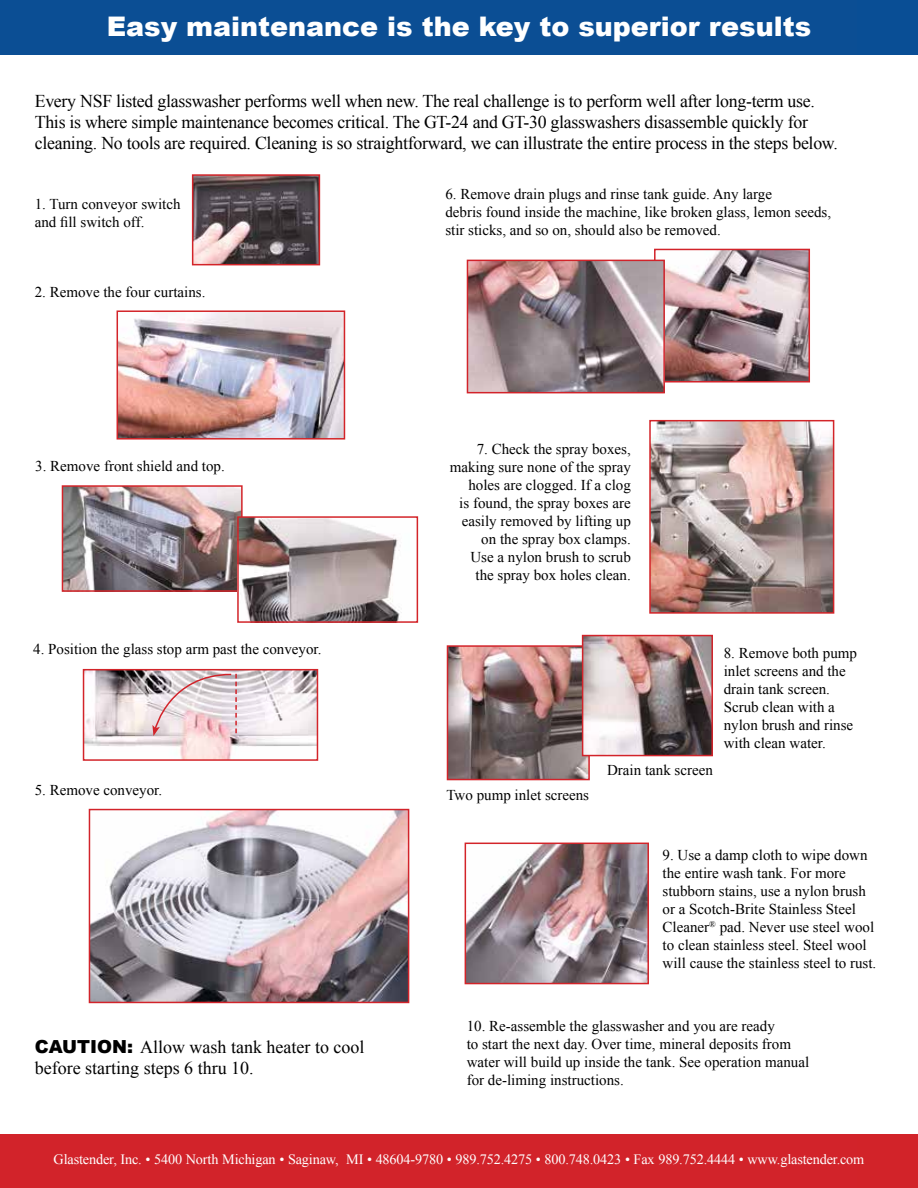
<style>
.page{position:relative;width:918px;height:1188px;background:#fff}
.page>*{position:absolute;margin:0;border:0;box-sizing:border-box;transform-origin:0 0}
.t1{font:900 27px "Arial";color:#fff}
.t2{font:18px/21px "Times New Roman";letter-spacing:-.015em;color:#000}
.t3{font:15px/18px "Times New Roman";color:#000}
.t4{font:14.25px "Times New Roman";letter-spacing:-.01em;color:#fff}
.s1{font-family:"Arial";font-weight:900}
</style>
<div class="page">
<div style="left:0;top:1135px;width:918px;height:53px;background:#d2232a"></div>
<div style="left:0;top:0;width:918px;height:55px;background:#0b4e94"></div>
<img style="left:120px;top:313px;width:222px;height:124px">
<div style="left:117px;top:310px;width:228px;height:130px;border:2px solid #d32429"></div>
<img style="left:86px;top:672px;width:229px;height:86px">
<div style="left:83px;top:669px;width:235px;height:92px;border:2px solid #d32429"></div>
<img style="left:652px;top:423px;width:179px;height:188px">
<div style="left:649px;top:420px;width:185px;height:194px;border:2px solid #d32429"></div>
<img style="left:92px;top:812px;width:314px;height:188px">
<div style="left:89px;top:809px;width:320px;height:194px;border:2px solid #d2232a"></div>
<img style="left:65px;top:488px;width:175px;height:101px">
<div style="left:62px;top:485px;width:181px;height:107px;border:2px solid #d32429"></div>
<img style="left:450px;top:648px;width:137px;height:129px">
<div style="left:447px;top:645px;width:143px;height:135px;border:2px solid #d2232a"></div>
<img style="left:195px;top:177px;width:122px;height:85px">
<div style="left:192px;top:174px;width:128px;height:91px;border:2px solid #d32429"></div>
<img style="left:657px;top:252px;width:150px;height:128px">
<div style="left:654px;top:249px;width:156px;height:134px;border:2px solid #d2232a"></div>
<img style="left:470px;top:263px;width:192px;height:127px">
<div style="left:467px;top:260px;width:198px;height:133px;border:2px solid #d2232a"></div>
<img style="left:585px;top:638px;width:125px;height:115px">
<div style="left:582px;top:635px;width:131px;height:121px;border:2px solid #d2232a"></div>
<img style="left:468px;top:846px;width:178px;height:135px">
<div style="left:465px;top:843px;width:184px;height:141px;border:2px solid #d32429"></div>
<img style="left:240px;top:519px;width:162px;height:101px">
<div style="left:237px;top:516px;width:181px;height:107px;border:2px solid #d32429"></div>
<svg style="left:152px;top:673px;width:85px;height:63px;background:#dec9cd"></svg>
<h1 class="t1" style="left:107px;top:7px;width:706px">Easy maintenance is the key to superior results</h1>
<p class="t2" style="left:35px;top:90px;width:805px">Every NSF listed glasswasher performs well when new. The real challenge is to perform well after long-term use.<br>This is where simple maintenance becomes critical. The GT-24 and GT-30 glasswashers disassemble quickly for cleaning. No tools are required. Cleaning is so straightforward, we can illustrate the entire process in the steps below.</p>
<p class="t3" style="left:35px;top:195px;width:147px">1. Turn conveyor switch and fill switch off.</p>
<p class="t3" style="left:445px;top:185px;width:387px">6. Remove drain plugs and rinse tank guide. Any large<br>debris found inside the machine, like broken glass, lemon seeds, stir sticks, and so on, should also be removed.</p>
<p class="t3" style="left:35px;top:283px;width:172px">2. Remove the four curtains.</p>
<p class="t3" style="left:35px;top:457px;width:191px">3. Remove front shield and top.</p>
<p class="t3" style="left:33px;top:640px;width:290px">4. Position the glass stop arm past the conveyor.</p>
<p class="t3" style="left:35px;top:781px;width:129px">5. Remove conveyor.</p>
<p class="t2" style="left:35px;top:1037px;width:331px"><span class="s1">CAUTION:</span> Allow wash tank heater to cool before starting steps 6 thru 10.</p>
<p class="t3" style="left:450px;top:440px;width:183px;text-align:right">7. Check the spray boxes, making sure none of the spray holes are clogged. If a clog<br>is found, the spray boxes are easily removed by lifting up on the spray box clamps.<br>Use a nylon brush to scrub the spray box holes clean.</p>
<p class="t3" style="left:446px;top:786px;width:144px">Two pump inlet screens</p>
<p class="t3" style="left:607px;top:761px;width:107px">Drain tank screen</p>
<p class="t3" style="left:724px;top:644px;width:135px">8. Remove both pump inlet screens and the drain tank screen.<br>Scrub clean with a nylon brush and rinse with clean water.</p>
<p class="t3" style="left:663px;top:846px;width:215px">9. Use a damp cloth to wipe down the entire wash tank. For more stubborn stains, use a nylon brush or a Scotch-Brite Stainless Steel Cleaner<sup>®</sup> pad. Never use steel wool to clean stainless steel. Steel wool will cause the stainless steel to rust.</p>
<p class="t3" style="left:467px;top:1017px;width:344px">10. Re-assemble the glasswasher and you are ready<br>to start the next day. Over time, mineral deposits from water will build up inside the tank. See operation manual for de-liming instructions.</p>
<p class="t4" style="left:54px;top:1150px;width:812px">Glastender, Inc. • 5400 North Michigan • Saginaw, MI • 48604-9780 • 989.752.4275 • 800.748.0423 • Fax 989.752.4444 • www.glastender.com</p>
</div>
